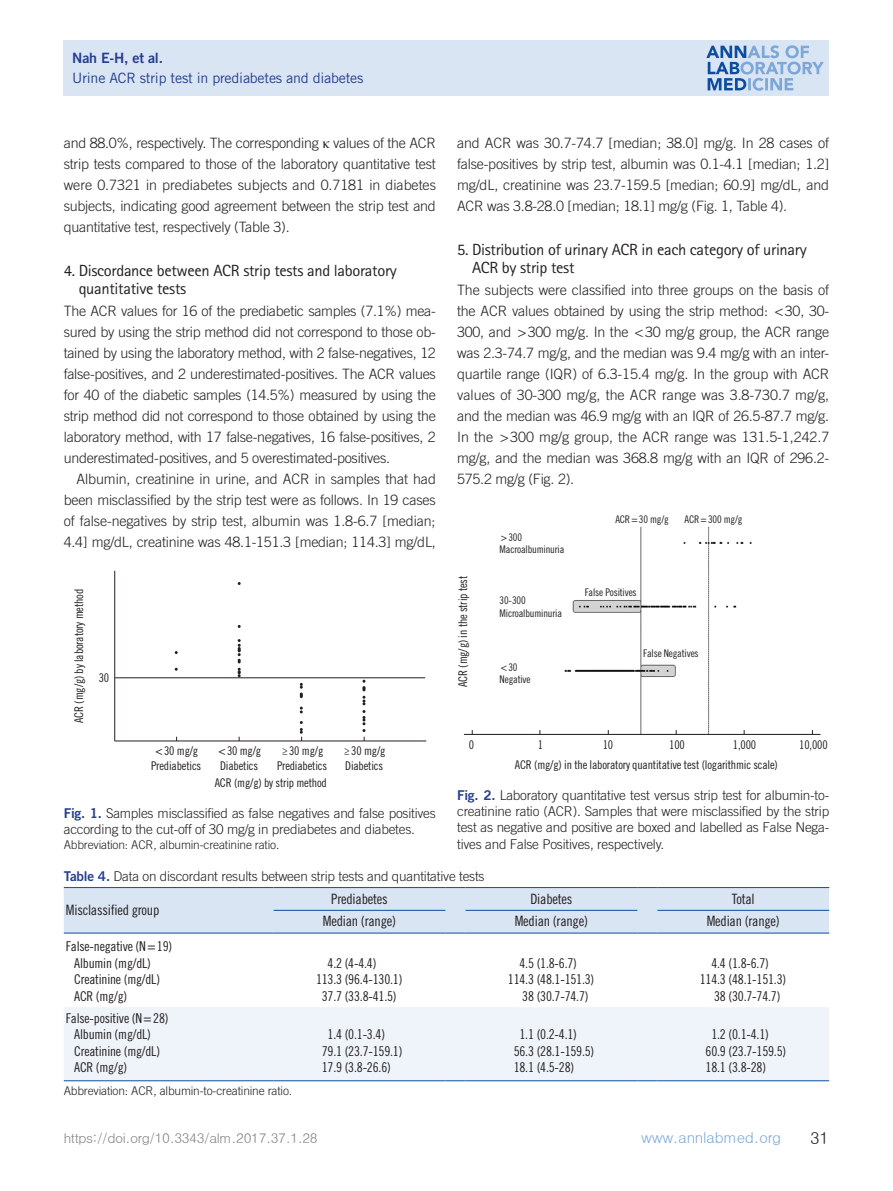
<style>
.page{position:relative;width:893px;height:1191px;background:#fff}
.page>*{position:absolute;margin:0;border:0;box-sizing:border-box;transform-origin:0 0}
.t1{font:16.5px "Dotum";color:#231f20}
.본문중제목{font:16.2px/18.1px "Rotis Sans Serif Std";letter-spacing:-.02em;color:#231f20}
.t2{font:15px "Dotum";letter-spacing:-.02em;color:#7ca7d8}
.본문{font:300 14.25px/21px "Trade Gothic LT Std";letter-spacing:-.015em;color:#231f20;text-align:justify}
.표머리글{font:14.25px "Trade Gothic LT Std Cn 18";letter-spacing:-.015em;color:#231f20}
.t3{font:14.25px "Trade Gothic LT Std";letter-spacing:-.015em;color:#253f8e}
.t4{font:14.25px "Trade Gothic LT Std Bd 2";letter-spacing:-.015em;color:#253f8e}
.표제목_그림설명{font:300 13.5px/16.2px "Trade Gothic LT Std";letter-spacing:-.015em;color:#231f20}
.표본문{font:13.5px "Trade Gothic LT Std Cn 18";letter-spacing:-.015em;color:#231f20}
.t5{font:13.5px "Dotum";letter-spacing:-.03em;color:#808285}
.그림지문_8pt{font:12px/14.4px "Trade Gothic LT Std Cn 18";letter-spacing:-.015em;color:#231f20;text-align:center}
.표_그림_주석{font:300 12px "Trade Gothic LT Std";letter-spacing:-.015em;color:#231f20}
.그림지문_8pt-2{font:10.5px "Trade Gothic LT Std Cn 18";letter-spacing:-.015em;color:#231f20}
.s1{font-family:"Times New Roman";font-weight:400}
.s2{font-family:"Trade Gothic LT Std Bd 2";font-weight:400;color:#253f8e}
</style>
<div class="page">
<div style="left:64px;top:40px;width:765px;height:56px;background:#dae5f4"></div>
<svg style="left:706px;top:45px;width:118px;height:46px"></svg>
<div style="left:64px;top:1007px;width:765px;height:73px;background:#eff4fa"></div>
<svg style="left:64px;top:887px;width:765px;height:46px;background:#d1def0"></svg>
<hr style="left:657px;top:932px;width:172px;height:1px;background:#0d4da1">
<hr style="left:64px;top:1080px;width:210px;height:1px;background:#0d4da1">
<hr style="left:274px;top:1080px;width:171px;height:1px;background:#0d4da1">
<svg style="left:445px;top:1080px;width:20px;height:1px"></svg>
<hr style="left:465px;top:1080px;width:172px;height:1px;background:#0d4da1">
<svg style="left:637px;top:1080px;width:20px;height:1px"></svg>
<hr style="left:657px;top:1080px;width:172px;height:1px;background:#0d4da1">
<hr style="left:114px;top:571px;width:1px;height:170px;background:#231f20">
<hr style="left:115px;top:740px;width:311px;height:1px;background:#231f20">
<hr style="left:115px;top:677px;width:310px;height:1px;background:#231f20">
<svg style="left:300px;top:683px;width:3px;height:15px"></svg>
<svg style="left:300px;top:706px;width:3px;height:7px"></svg>
<svg style="left:362px;top:679px;width:3px;height:62px"></svg>
<svg style="left:300px;top:721px;width:3px;height:20px"></svg>
<svg style="left:238px;top:639px;width:3px;height:38px"></svg>
<img style="left:464px;top:526px;width:356px;height:208px">
<hr style="left:464px;top:734px;width:356px;height:1px;background:#231f20">
<p class="t4" style="left:72px;top:49px;width:92px">Nah E-H, et al.</p>
<p class="t3" style="left:72px;top:69px;width:293px">Urine ACR strip test in prediabetes and diabetes</p>
<p class="본문" style="left:64px;top:132px;width:374px">and 88.0%, respectively. The corresponding <span class="s1">κ</span> values of the ACR strip tests compared to those of the laboratory quantitative test were 0.7321 in prediabetes subjects and 0.7181 in diabetes subjects, indicating good agreement between the strip test and quantitative test, respectively (Table 3).</p>
<p class="본문중제목" style="left:79px;top:261px;width:320px;text-indent:-15px">4. Discordance between ACR strip tests and laboratory quantitative tests</p>
<p class="본문" style="left:64px;top:300px;width:374px">The ACR values for 16 of the prediabetic samples (7.1%) mea&shy;sured by using the strip method did not correspond to those ob&shy;tained by using the laboratory method, with 2 false-negatives, 12 false-positives, and 2 underestimated-positives. The ACR values for 40 of the diabetic samples (14.5%) measured by using the strip method did not correspond to those obtained by using the laboratory method, with 17 false-negatives, 16 false-positives, 2 underestimated-positives, and 5 overestimated-positives.</p>
<p class="본문" style="left:64px;top:468px;width:374px;text-indent:13px">Albumin, creatinine in urine, and ACR in samples that had been misclassified by the strip test were as follows. In 19 cases of false-negatives by strip test, albumin was 1.8-6.7 [median; 4.4] mg/dL, creatinine was 48.1-151.3 [median; 114.3] mg/dL,</p>
<p class="그림지문_8pt" style="left:71px;top:723px;width:135px;rotate:-90deg">ACR (mg/g) by laboratory method</p>
<p class="그림지문_8pt" style="left:99px;top:670px;width:12px">30</p>
<p class="그림지문_8pt" style="left:151px;top:743px;width:52px">&lt;30 mg/g<br>Prediabetics</p>
<p class="그림지문_8pt" style="left:218px;top:743px;width:44px;text-align:left">&lt;30 mg/g<br>Diabetics</p>
<p class="그림지문_8pt" style="left:277px;top:743px;width:52px">≥30 mg/g<br>Prediabetics</p>
<p class="그림지문_8pt" style="left:344px;top:743px;width:43px;text-align:left">≥30 mg/g<br>Diabetics</p>
<p class="그림지문_8pt" style="left:215px;top:775px;width:114px">ACR (mg/g) by strip method</p>
<p class="표제목_그림설명" style="left:64px;top:804px;width:374px"><span class="s2">Fig. 1.</span> Samples misclassified as false negatives and false positives according to the cut-off of 30 mg/g in prediabetes and diabetes.</p>
<p class="표_그림_주석" style="left:64px;top:837px;width:217px">Abbreviation: ACR, albumin-creatinine ratio.</p>
<p class="본문" style="left:457px;top:132px;width:374px">and ACR was 30.7-74.7 [median; 38.0] mg/g. In 28 cases of false-positives by strip test, albumin was 0.1-4.1 [median; 1.2] mg/dL, creatinine was 23.7-159.5 [median; 60.9] mg/dL, and ACR was 3.8-28.0 [median; 18.1] mg/g (Fig. 1, Table 4).</p>
<p class="본문중제목" style="left:472px;top:240px;width:336px;text-indent:-15px">5. Distribution of urinary ACR in each category of urinary<br>ACR by strip test</p>
<p class="본문" style="left:457px;top:279px;width:374px">The subjects were classified into three groups on the basis of the ACR values obtained by using the strip method: &lt;30, 30- 300, and &gt;300 mg/g. In the &lt;30 mg/g group, the ACR range was 2.3-74.7 mg/g, and the median was 9.4 mg/g with an inter&shy;quartile range (IQR) of 6.3-15.4 mg/g. In the group with ACR values of 30-300 mg/g, the ACR range was 3.8-730.7 mg/g, and the median was 46.9 mg/g with an IQR of 26.5-87.7 mg/g.<br>In the &gt;300 mg/g group, the ACR range was 131.5-1,242.7 mg/g, and the median was 368.8 mg/g with an IQR of 296.2- 575.2 mg/g (Fig. 2).</p>
<p class="그림지문_8pt" style="left:455px;top:687px;width:113px;rotate:-90deg">ACR (mg/g) in the strip test</p>
<p class="그림지문_8pt-2" style="left:501px;top:530px;width:23px">&gt;300</p>
<p class="그림지문_8pt-2" style="left:500px;top:543px;width:66px">Macroalbuminuria</p>
<p class="그림지문_8pt-2" style="left:500px;top:594px;width:28px">30-300</p>
<p class="그림지문_8pt-2" style="left:500px;top:606px;width:64px">Microalbuminuria</p>
<p class="그림지문_8pt-2" style="left:501px;top:661px;width:18px">&lt;30</p>
<p class="그림지문_8pt-2" style="left:500px;top:673px;width:32px">Negative</p>
<p class="그림지문_8pt-2" style="left:615px;top:513px;width:55px">ACR=30 mg/g</p>
<p class="그림지문_8pt-2" style="left:685px;top:513px;width:59px">ACR=300 mg/g</p>
<p class="그림지문_8pt-2" style="left:585px;top:585px;width:54px">False Positives</p>
<p class="그림지문_8pt-2" style="left:643px;top:647px;width:57px">False Negatives</p>
<p class="그림지문_8pt" style="left:469px;top:737px;width:7px">0</p>
<p class="그림지문_8pt" style="left:538px;top:737px;width:7px">1</p>
<p class="그림지문_8pt" style="left:603px;top:737px;width:12px">10</p>
<p class="그림지문_8pt" style="left:669px;top:737px;width:17px">100</p>
<p class="그림지문_8pt" style="left:733px;top:737px;width:25px">1,000</p>
<p class="그림지문_8pt" style="left:799px;top:737px;width:30px">10,000</p>
<p class="그림지문_8pt" style="left:515px;top:757px;width:264px">ACR (mg/g) in the laboratory quantitative test (logarithmic scale)</p>
<p class="표제목_그림설명" style="left:457px;top:787px;width:374px;text-align:justify"><span class="s2">Fig. 2.</span> Laboratory quantitative test versus strip test for albumin-to&shy;creatinine ratio (ACR). Samples that were misclassified by the strip test as negative and positive are boxed and labelled as False Nega&shy;tives and False Positives, respectively.</p>
<p class="표제목_그림설명" style="left:64px;top:867px;width:422px"><span class="s2">Table 4.</span> Data on discordant results between strip tests and quantitative tests</p>
<p class="표머리글" style="left:66px;top:901px;width:95px">Misclassified group</p>
<p class="표머리글" style="left:331px;top:890px;width:58px">Prediabetes</p>
<p class="표머리글" style="left:530px;top:890px;width:44px">Diabetes</p>
<p class="표머리글" style="left:732px;top:890px;width:24px">Total</p>
<p class="표머리글" style="left:323px;top:913px;width:75px">Median (range)</p>
<p class="표머리글" style="left:515px;top:913px;width:75px">Median (range)</p>
<p class="표머리글" style="left:707px;top:913px;width:75px">Median (range)</p>
<p class="표본문" style="left:66px;top:938px;width:108px">False-negative (N=19)</p>
<p class="표본문" style="left:74px;top:954px;width:78px">Albumin (mg/dL)</p>
<p class="표본문" style="left:74px;top:971px;width:87px">Creatinine (mg/dL)</p>
<p class="표본문" style="left:74px;top:987px;width:54px">ACR (mg/g)</p>
<p class="표본문" style="left:66px;top:1009px;width:104px">False-positive (N=28)</p>
<p class="표본문" style="left:74px;top:1026px;width:78px">Albumin (mg/dL)</p>
<p class="표본문" style="left:74px;top:1042px;width:87px">Creatinine (mg/dL)</p>
<p class="표본문" style="left:74px;top:1059px;width:54px">ACR (mg/g)</p>
<p class="표_그림_주석" style="left:64px;top:1084px;width:230px">Abbreviation: ACR, albumin-to-creatinine ratio.</p>
<p class="표본문" style="left:328px;top:954px;width:50px">4.2 (4-4.4)</p>
<p class="표본문" style="left:316px;top:971px;width:88px">113.3 (96.4-130.1)</p>
<p class="표본문" style="left:322px;top:987px;width:76px">37.7 (33.8-41.5)</p>
<p class="표본문" style="left:328px;top:1026px;width:59px">1.4 (0.1-3.4)</p>
<p class="표본문" style="left:322px;top:1042px;width:82px">79.1 (23.7-159.1)</p>
<p class="표본문" style="left:322px;top:1059px;width:71px">17.9 (3.8-26.6)</p>
<p class="표본문" style="left:519px;top:954px;width:59px">4.5 (1.8-6.7)</p>
<p class="표본문" style="left:508px;top:971px;width:88px">114.3 (48.1-151.3)</p>
<p class="표본문" style="left:522px;top:987px;width:68px">38 (30.7-74.7)</p>
<p class="표본문" style="left:519px;top:1026px;width:59px">1.1 (0.2-4.1)</p>
<p class="표본문" style="left:514px;top:1042px;width:82px">56.3 (28.1-159.5)</p>
<p class="표본문" style="left:514px;top:1059px;width:62px">18.1 (4.5-28)</p>
<p class="표본문" style="left:711px;top:954px;width:59px">4.4 (1.8-6.7)</p>
<p class="표본문" style="left:700px;top:971px;width:88px">114.3 (48.1-151.3)</p>
<p class="표본문" style="left:714px;top:987px;width:68px">38 (30.7-74.7)</p>
<p class="표본문" style="left:711px;top:1026px;width:59px">1.2 (0.1-4.1)</p>
<p class="표본문" style="left:706px;top:1042px;width:82px">60.9 (23.7-159.5)</p>
<p class="표본문" style="left:706px;top:1059px;width:62px">18.1 (3.8-28)</p>
<p class="t5" style="left:64px;top:1131px;width:256px">https://doi.org/10.3343/alm.2017.37.1.28</p>
<p class="t2" style="left:641px;top:1130px;width:142px">www.annlabmed.org</p>
<p class="t1" style="left:810px;top:1129px;width:20px">31</p>
</div>
